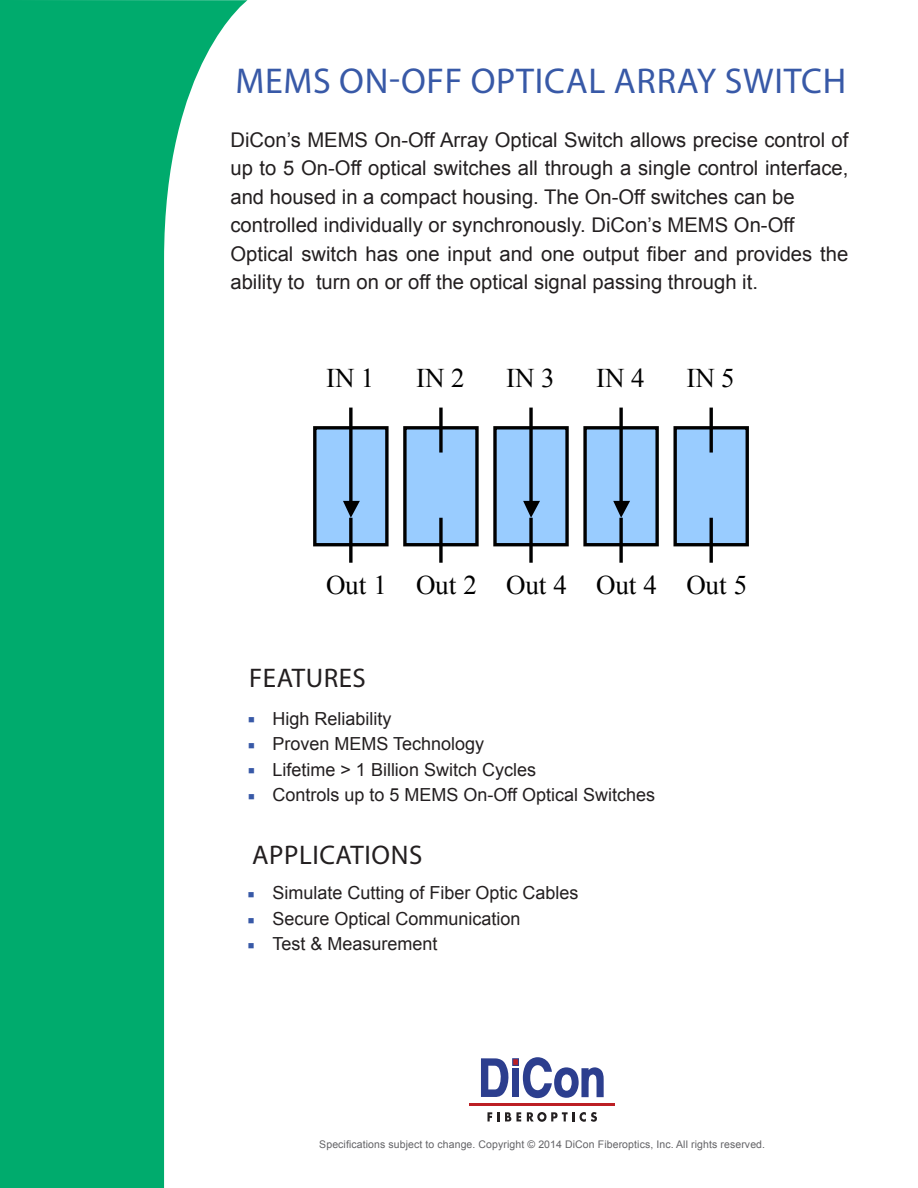
<style>
.page{position:relative;width:918px;height:1188px;background:#fff}
.page>*{position:absolute;margin:0;border:0;box-sizing:border-box;transform-origin:0 0}
.t1{font:36px "Myriad Pro";letter-spacing:.02em;color:#3859a7}
.t2{font:27px "Times New Roman";color:#000}
.t3{font:27px "Myriad Pro";letter-spacing:.02em;color:#231f20}
.t4{font:20.25px/28.5px "Arial";color:#231f20}
.t5{font:18px "Arial";color:#231f20}
.t6{font:10.5px "Arial";letter-spacing:.01em;color:#636366}
.t7{font:9px "Wingdings";color:#3859a7}
</style>
<div class="page">
<svg style="left:0;top:0;width:248px;height:1188px;fill:#00ab6d"></svg>
<svg style="left:488px;top:1112px;width:33px;height:9px"></svg>
<svg style="left:527px;top:1112px;width:70px;height:10px"></svg>
<svg style="left:481px;top:1057px;width:123px;height:41px"></svg>
<hr style="left:469px;top:1103px;width:146px;height:3px;background:#bc1f24">
<div style="left:228px;top:810px;width:44px;height:24px;background:#fff"></div>
<div style="left:228px;top:990px;width:44px;height:23px;background:#fff"></div>
<div style="left:315px;top:428px;width:72px;height:117px;background:#9cf"></div>
<div style="left:313px;top:426px;width:76px;height:120px;border:3px solid #000"></div>
<svg style="left:349px;top:518px;width:4px;height:45px"></svg>
<div style="left:405px;top:428px;width:72px;height:117px;background:#9cf"></div>
<div style="left:403px;top:426px;width:76px;height:120px;border:3px solid #000"></div>
<svg style="left:439px;top:518px;width:4px;height:45px"></svg>
<svg style="left:439px;top:408px;width:4px;height:45px"></svg>
<div style="left:495px;top:428px;width:72px;height:117px;background:#9cf"></div>
<div style="left:493px;top:426px;width:76px;height:120px;border:3px solid #000"></div>
<svg style="left:529px;top:518px;width:4px;height:45px"></svg>
<div style="left:585px;top:428px;width:72px;height:117px;background:#9cf"></div>
<div style="left:583px;top:426px;width:76px;height:120px;border:3px solid #000"></div>
<svg style="left:619px;top:518px;width:4px;height:45px"></svg>
<div style="left:675px;top:428px;width:72px;height:117px;background:#9cf"></div>
<div style="left:673px;top:426px;width:76px;height:120px;border:3px solid #000"></div>
<hr style="left:710px;top:518px;width:3px;height:45px;background:#000">
<hr style="left:710px;top:408px;width:3px;height:45px;background:#000">
<svg style="left:349px;top:408px;width:4px;height:93px"></svg>
<svg style="left:343px;top:501px;width:17px;height:17px"></svg>
<svg style="left:529px;top:408px;width:4px;height:93px"></svg>
<svg style="left:523px;top:501px;width:17px;height:17px"></svg>
<svg style="left:619px;top:408px;width:4px;height:93px"></svg>
<svg style="left:613px;top:501px;width:17px;height:17px"></svg>
<p class="t1" style="left:235px;top:59px;width:612px">MEMS ON-OFF OPTICAL ARRAY SWITCH</p>
<p class="t4" style="left:230px;top:126px;width:619px">DiCon’s MEMS On-Off Array Optical Switch allows precise control of up to 5 On-Off optical switches all through a single control interface, and housed in a compact housing. The On-Off switches can be controlled individually or synchronously. DiCon’s MEMS On-Off Optical switch has one input and one output fiber and provides the ability to turn on or off the optical signal passing through it.</p>
<p class="t2" style="left:326px;top:360px;width:50px">IN 1</p>
<p class="t2" style="left:416px;top:360px;width:50px">IN 2</p>
<p class="t2" style="left:506px;top:360px;width:50px">IN 3</p>
<p class="t2" style="left:596px;top:360px;width:50px">IN 4</p>
<p class="t2" style="left:686px;top:360px;width:50px">IN 5</p>
<p class="t2" style="left:326px;top:567px;width:62px">Out 1</p>
<p class="t2" style="left:416px;top:567px;width:62px">Out 2</p>
<p class="t2" style="left:506px;top:567px;width:62px">Out 4</p>
<p class="t2" style="left:596px;top:567px;width:62px">Out 4</p>
<p class="t3" style="left:249px;top:662px;width:118px">FEATURES</p>
<p class="t5" style="left:272px;top:707px;width:121px">High Reliability</p>
<p class="t5" style="left:272px;top:732px;width:213px">Proven MEMS Technology</p>
<p class="t5" style="left:272px;top:758px;width:265px">Lifetime &gt; 1 Billion Switch Cycles</p>
<p class="t5" style="left:272px;top:783px;width:384px">Controls up to 5 MEMS On-Off Optical Switches</p>
<p class="t7" style="left:248px;top:715px;width:8px">■</p>
<p class="t7" style="left:248px;top:741px;width:8px">■</p>
<p class="t7" style="left:248px;top:766px;width:8px">■</p>
<p class="t7" style="left:248px;top:792px;width:8px">■</p>
<p class="t3" style="left:252px;top:839px;width:172px">APPLICATIONS</p>
<p class="t7" style="left:248px;top:890px;width:8px">■</p>
<p class="t7" style="left:248px;top:915px;width:8px">■</p>
<p class="t7" style="left:248px;top:941px;width:8px">■</p>
<p class="t5" style="left:272px;top:881px;width:308px">Simulate Cutting of Fiber Optic Cables</p>
<p class="t5" style="left:272px;top:907px;width:250px">Secure Optical Communication</p>
<p class="t5" style="left:272px;top:932px;width:167px">Test &amp; Measurement</p>
<p class="t2" style="left:686px;top:567px;width:62px">Out 5</p>
<p class="t6" style="left:319px;top:1137px;width:447px">Specifications subject to change. Copyright © 2014 DiCon Fiberoptics, Inc. All rights reserved.</p>
</div>
